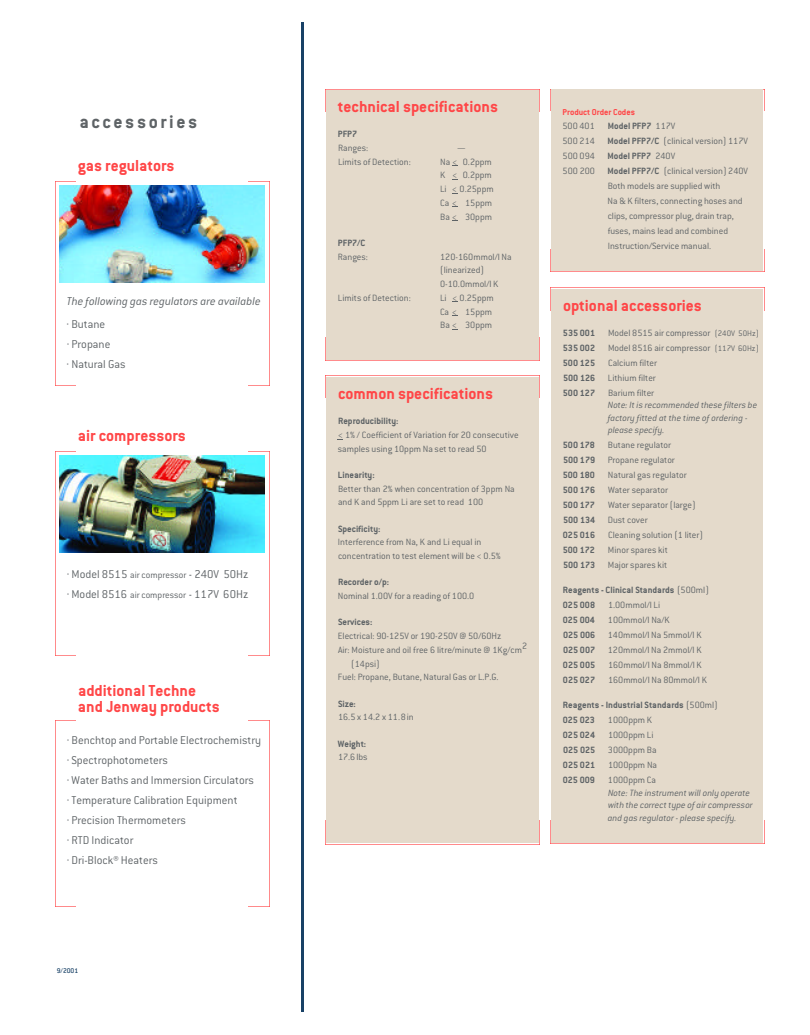
<style>
.page{position:relative;width:810px;height:1035px;background:#fff}
.page>*{position:absolute;margin:0;border:0;box-sizing:border-box;transform-origin:0 0}
.t1{font:700 20px "Conduit ITC";color:#5e6366}
.t2{font:700 17.5px/16.2px "Conduit ITC";color:#ff4647}
.t3{font:300 12.5px/20px "Conduit ITC";color:#5e6366}
.t4{font:italic 300 12.5px "Conduit ITC";color:#5e6366}
.t5{font:300 10px/13.8px "Conduit ITC";color:#5e6366}
.t6{font:700 10px/15px "Conduit ITC";color:#5e6366}
.t7{font:italic 300 10px/12.5px "Conduit ITC";color:#5e6366}
.t8{font:700 9.38px "Conduit ITC";color:#ff4647}
.t9{font:500 7.5px "Conduit ITC";color:#184166}
.s1{font-size:10px}
.s2{font-weight:300}
.s3{font-weight:700}
.s4{font-size:8.75px}
</style>
<div class="page">
<hr style="left:302px;top:22px;width:2px;height:990px;background:#184166">
<img style="left:55px;top:721px;width:214px;height:186px">
<div style="left:77px;top:697px;width:171px;height:212px;background:#fff"></div>
<div style="left:326px;top:90px;width:212px;height:269px;background:#e4dacb"></div>
<div style="left:552px;top:289px;width:211px;height:554px;background:#e4dacb"></div>
<div style="left:326px;top:377px;width:212px;height:466px;background:#e4dacb"></div>
<div style="left:551px;top:90px;width:212px;height:181px;background:#e4dacb"></div>
<img style="left:55px;top:181px;width:214px;height:205px">
<div style="left:77px;top:176px;width:171px;height:212px;background:#fff"></div>
<img style="left:59px;top:185px;width:205px;height:98px">
<img style="left:55px;top:451px;width:214px;height:205px">
<div style="left:77px;top:446px;width:171px;height:212px;background:#fff"></div>
<img style="left:59px;top:455px;width:205px;height:98px">
<h1 class="t1" style="left:79px;top:113px;width:119px">a c c e s s o r i e s</h1>
<h2 class="t2" style="left:78px;top:158px;width:98px">gas regulators</h2>
<p class="t4" style="left:67px;top:295px;width:195px">The following gas regulators are available</p>
<p class="t3" style="left:67px;top:315px;width:61px">· Butane<br>· Propane<br>· Natural Gas</p>
<h2 class="t2" style="left:78px;top:428px;width:110px">air compressors</h2>
<p class="t3" style="left:67px;top:564px;width:183px">· Model 8515 <span class="s1">air compressor</span> - 240V 50Hz · Model 8516 <span class="s1">air compressor</span> - 117V 60Hz</p>
<h2 class="t2" style="left:78px;top:683px;width:143px">additional Techne and Jenway products</h2>
<p class="t3" style="left:67px;top:731px;width:196px">· Benchtop and Portable Electrochemistry · Spectrophotometers<br>· Water Baths and Immersion Circulators<br>· Temperature Calibration Equipment<br>· Precision Thermometers<br>· RTD Indicator<br>· Dri-Block® Heaters</p>
<p class="t9" style="left:57px;top:968px;width:23px">9/2001</p>
<h2 class="t2" style="left:338px;top:99px;width:162px">technical specifications</h2>
<p class="t6" style="left:338px;top:127px;width:21px">PFP7</p>
<p class="t5" style="left:338px;top:141px;width:32px">Ranges:</p>
<p class="t5" style="left:457px;top:141px;width:9px">—</p>
<p class="t5" style="left:338px;top:155px;width:74px">Limits of Detection:</p>
<p class="t5" style="left:440px;top:155px;width:55px">Na &lt; 0.2ppm<br>K &lt; 0.2ppm<br>Li &lt; 0.25ppm<br>Ca &lt; 15ppm<br>Ba &lt; 30ppm</p>
<p class="t6" style="left:338px;top:236px;width:29px">PFP7/C</p>
<p class="t5" style="left:338px;top:250px;width:32px">Ranges:</p>
<p class="t5" style="left:440px;top:250px;width:73px">120-160mmol/l Na (linearized)<br>0-10.0mmol/l K</p>
<p class="t5" style="left:338px;top:291px;width:74px">Limits of Detection:</p>
<p class="t5" style="left:440px;top:291px;width:55px">Li &lt; 0.25ppm<br>Ca &lt; 15ppm<br>Ba &lt; 30ppm</p>
<h2 class="t2" style="left:563px;top:298px;width:140px">optional accessories</h2>
<p class="t8" style="left:563px;top:108px;width:74px">Product Order Codes</p>
<p class="t5" style="left:563px;top:119px;width:34px">500 401</p>
<p class="t6" style="left:608px;top:119px;width:69px">Model PFP7 <span class="s2">117V</span></p>
<p class="t5" style="left:563px;top:134px;width:34px">500 214</p>
<p class="t5" style="left:608px;top:134px;width:142px"><span class="s3">Model PFP7/C</span> (clinical version) 117V</p>
<p class="t5" style="left:563px;top:149px;width:34px">500 094</p>
<p class="t6" style="left:608px;top:149px;width:69px">Model PFP7 <span class="s2">240V</span></p>
<p class="t5" style="left:563px;top:164px;width:34px">500 200</p>
<p class="t5" style="left:608px;top:164px;width:142px;line-height:15px"><span class="s3">Model PFP7/C</span> (clinical version) 240V Both models are supplied with<br>Na &amp; K filters, connecting hoses and clips, compressor plug, drain trap, fuses, mains lead and combined Instruction/Service manual.</p>
<p class="t6" style="left:563px;top:326px;width:34px">535 001</p>
<p class="t5" style="left:608px;top:326px;width:152px">Model 8515 air compressor <span class="s4">(240V 50Hz)</span></p>
<p class="t6" style="left:563px;top:341px;width:34px">535 002</p>
<p class="t5" style="left:608px;top:341px;width:152px">Model 8516 air compressor <span class="s4">(117V 60Hz)</span></p>
<p class="t6" style="left:563px;top:356px;width:34px">500 125</p>
<p class="t5" style="left:608px;top:356px;width:51px">Calcium filter</p>
<p class="t6" style="left:563px;top:371px;width:34px">500 126</p>
<p class="t5" style="left:608px;top:371px;width:50px">Lithium filter</p>
<p class="t6" style="left:563px;top:386px;width:34px">500 127</p>
<p class="t5" style="left:608px;top:386px;width:48px">Barium filter</p>
<p class="t7" style="left:608px;top:400px;width:151px">Note: It is recommended these filters be factory fitted at the time of ordering - please specify.</p>
<p class="t6" style="left:563px;top:438px;width:34px">500 178</p>
<p class="t5" style="left:608px;top:439px;width:65px">Butane regulator</p>
<p class="t6" style="left:563px;top:453px;width:34px">500 179</p>
<p class="t5" style="left:608px;top:454px;width:69px">Propane regulator</p>
<p class="t6" style="left:563px;top:468px;width:34px">500 180</p>
<p class="t5" style="left:608px;top:469px;width:80px">Natural gas regulator</p>
<p class="t6" style="left:563px;top:483px;width:34px">500 176</p>
<p class="t5" style="left:608px;top:484px;width:62px">Water separator</p>
<p class="t6" style="left:563px;top:498px;width:34px">500 177</p>
<p class="t5" style="left:608px;top:499px;width:89px">Water separator (large)</p>
<p class="t6" style="left:563px;top:513px;width:34px">500 134</p>
<p class="t5" style="left:608px;top:514px;width:41px">Dust cover</p>
<p class="t6" style="left:563px;top:528px;width:34px">025 016</p>
<p class="t5" style="left:608px;top:529px;width:97px">Cleaning solution (1 liter)</p>
<p class="t6" style="left:563px;top:543px;width:34px">500 172</p>
<p class="t5" style="left:608px;top:544px;width:61px">Minor spares kit</p>
<p class="t6" style="left:563px;top:558px;width:34px">500 173</p>
<p class="t5" style="left:608px;top:559px;width:61px">Major spares kit</p>
<p class="t6" style="left:563px;top:583px;width:148px">Reagents - Clinical Standards <span class="s2">(500ml)<br></span>025 008</p>
<h2 class="t2" style="left:338px;top:386px;width:156px">common specifications</h2>
<p class="t6" style="left:338px;top:414px;width:62px">Reproducibility:</p>
<p class="t5" style="left:338px;top:428px;width:182px">&lt; 1% / Coefficient of Variation for 20 consecutive samples using 10ppm Na set to read 50</p>
<p class="t6" style="left:338px;top:468px;width:38px">Linearity:</p>
<p class="t5" style="left:338px;top:482px;width:178px">Better than 2% when concentration of 3ppm Na and K and 5ppm Li are set to read 100</p>
<p class="t6" style="left:338px;top:522px;width:44px">Specificity:</p>
<p class="t5" style="left:338px;top:536px;width:164px">Interference from Na, K and Li equal in concentration to test element will be &lt; 0.5%</p>
<p class="t6" style="left:338px;top:575px;width:52px">Recorder o/p:</p>
<p class="t5" style="left:338px;top:590px;width:138px">Nominal 1.00V for a reading of 100.0</p>
<p class="t6" style="left:338px;top:615px;width:36px">Services:</p>
<p class="t5" style="left:338px;top:630px;width:165px">Electrical: 90-125V or 190-250V @ 50/60Hz</p>
<p class="t5" style="left:338px;top:643px;width:191px">Air: Moisture and oil free 6 litre/minute @ 1Kg/cm2</p>
<p class="t5" style="left:351px;top:657px;width:30px">(14psi)</p>
<p class="t5" style="left:338px;top:671px;width:162px">Fuel: Propane, Butane, Natural Gas or L.P.G.</p>
<p class="t6" style="left:338px;top:697px;width:19px">Size:</p>
<p class="t5" style="left:338px;top:711px;width:77px">16.5 x 14.2 x 11.8in</p>
<p class="t6" style="left:338px;top:737px;width:30px">Weight:</p>
<p class="t5" style="left:338px;top:751px;width:31px">17.6lbs</p>
<p class="t5" style="left:608px;top:599px;width:54px">1.00mmol/l Li</p>
<p class="t6" style="left:563px;top:613px;width:34px">025 004</p>
<p class="t5" style="left:608px;top:614px;width:63px">100mmol/l Na/K</p>
<p class="t6" style="left:563px;top:628px;width:34px">025 006</p>
<p class="t5" style="left:608px;top:629px;width:95px">140mmol/l Na 5mmol/l K</p>
<p class="t6" style="left:563px;top:643px;width:34px">025 007</p>
<p class="t5" style="left:608px;top:644px;width:95px">120mmol/l Na 2mmol/l K</p>
<p class="t6" style="left:563px;top:658px;width:34px">025 005</p>
<p class="t5" style="left:608px;top:659px;width:95px">160mmol/l Na 8mmol/l K</p>
<p class="t6" style="left:563px;top:673px;width:34px">025 027</p>
<p class="t5" style="left:608px;top:674px;width:100px">160mmol/l Na 80mmol/l K</p>
<p class="t6" style="left:563px;top:698px;width:157px">Reagents - Industrial Standards <span class="s2">(500ml)<br></span>025 023</p>
<p class="t5" style="left:608px;top:714px;width:46px">1000ppm K</p>
<p class="t6" style="left:563px;top:728px;width:34px">025 024</p>
<p class="t5" style="left:608px;top:729px;width:47px">1000ppm Li</p>
<p class="t6" style="left:563px;top:743px;width:34px">025 025</p>
<p class="t5" style="left:608px;top:744px;width:50px">3000ppm Ba</p>
<p class="t6" style="left:563px;top:758px;width:34px">025 021</p>
<p class="t5" style="left:608px;top:759px;width:51px">1000ppm Na</p>
<p class="t6" style="left:563px;top:773px;width:34px">025 009</p>
<p class="t5" style="left:608px;top:774px;width:50px">1000ppm Ca</p>
<p class="t7" style="left:608px;top:787px;width:147px">Note: The instrument will only operate with the correct type of air compressor and gas regulator - please specify.</p>
</div>
